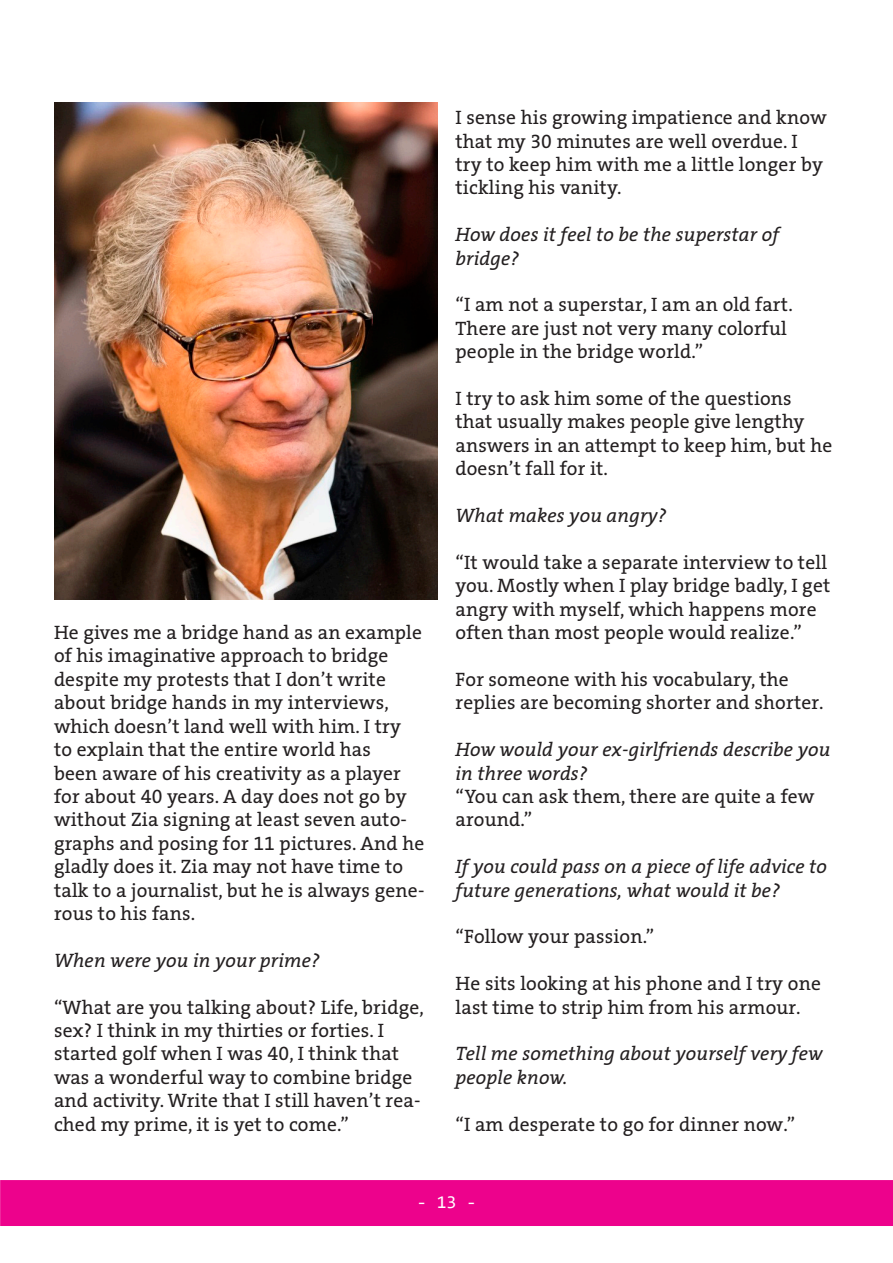
<style>
.page{position:relative;width:893px;height:1263px;background:#fff}
.page>*{position:absolute;margin:0;border:0;box-sizing:border-box;transform-origin:0 0}
.BRØD{font:19.5px/23.4px "The Serif HP5 Plain";letter-spacing:.01em;color:#231f20}
.BRØD-2{font:19.5px/23.4px "The Serif HP5 Plain IT";letter-spacing:.01em;color:#231f20}
.t1{font:18px "Consolas";color:#fff}
</style>
<div class="page">
<div style="left:1px;top:1181px;width:891px;height:44px;background:#ed028c"></div>
<div style="left:0;top:1180px;width:893px;height:46px;border:2px solid #ed028c"></div>
<img style="left:54px;top:102px;width:383px;height:498px">
<p class="BRØD" style="left:54px;top:621px;width:372px">He gives me a bridge hand as an example of his imaginative approach to bridge despite my protests that I don’t write about bridge hands in my interviews, which doesn’t land well with him. I try<br>to explain that the entire world has<br>been aware of his creativity as a player for about 40 years. A day does not go by without Zia signing at least seven auto&shy;graphs and posing for 11 pictures. And he gladly does it. Zia may not have time to talk to a journalist, but he is always gene&shy;rous to his fans.</p>
<p class="BRØD-2" style="left:54px;top:949px;width:267px">When were you in your prime?</p>
<p class="BRØD" style="left:54px;top:995px;width:371px">“What are you talking about? Life, bridge, sex? I think in my thirties or forties. I started golf when I was 40, I think that was a wonderful way to combine bridge and activity. Write that I still haven’t rea&shy;ched my prime, it is yet to come.”</p>
<p class="BRØD" style="left:455px;top:106px;width:373px">I sense his growing impatience and know that my 30 minutes are well overdue. I try to keep him with me a little longer by tickling his vanity.</p>
<p class="BRØD-2" style="left:455px;top:223px;width:325px">How does it feel to be the superstar of bridge?</p>
<p class="BRØD" style="left:455px;top:293px;width:339px">“I am not a superstar, I am an old fart.<br>There are just not very many colorful people in the bridge world.”</p>
<p class="BRØD" style="left:455px;top:387px;width:378px">I try to ask him some of the questions that usually makes people give lengthy answers in an attempt to keep him, but he doesn’t fall for it.</p>
<p class="BRØD-2" style="left:455px;top:504px;width:212px">What makes you angry?</p>
<p class="BRØD" style="left:455px;top:551px;width:376px">“It would take a separate interview to tell you. Mostly when I play bridge badly, I get angry with myself, which happens more often than most people would realize.”</p>
<p class="BRØD" style="left:455px;top:668px;width:370px">For someone with his vocabulary, the replies are becoming shorter and shorter.</p>
<p class="BRØD-2" style="left:455px;top:738px;width:376px">How would your ex-girlfriends describe you in three words?</p>
<p class="BRØD" style="left:455px;top:785px;width:360px">“You can ask them, there are quite a few around.”</p>
<p class="BRØD-2" style="left:455px;top:855px;width:373px">If you could pass on a piece of life advice to future generations, what would it be?</p>
<p class="BRØD" style="left:455px;top:925px;width:200px">“Follow your passion.”</p>
<p class="BRØD" style="left:455px;top:972px;width:367px">He sits looking at his phone and I try one last time to strip him from his armour.</p>
<p class="BRØD-2" style="left:455px;top:1042px;width:369px">Tell me something about yourself very few people know.</p>
<p class="BRØD" style="left:455px;top:1112px;width:341px">“I am desperate to go for dinner now.”</p>
<p class="t1" style="left:417px;top:1189px;width:61px">- 13 -</p>
</div>
